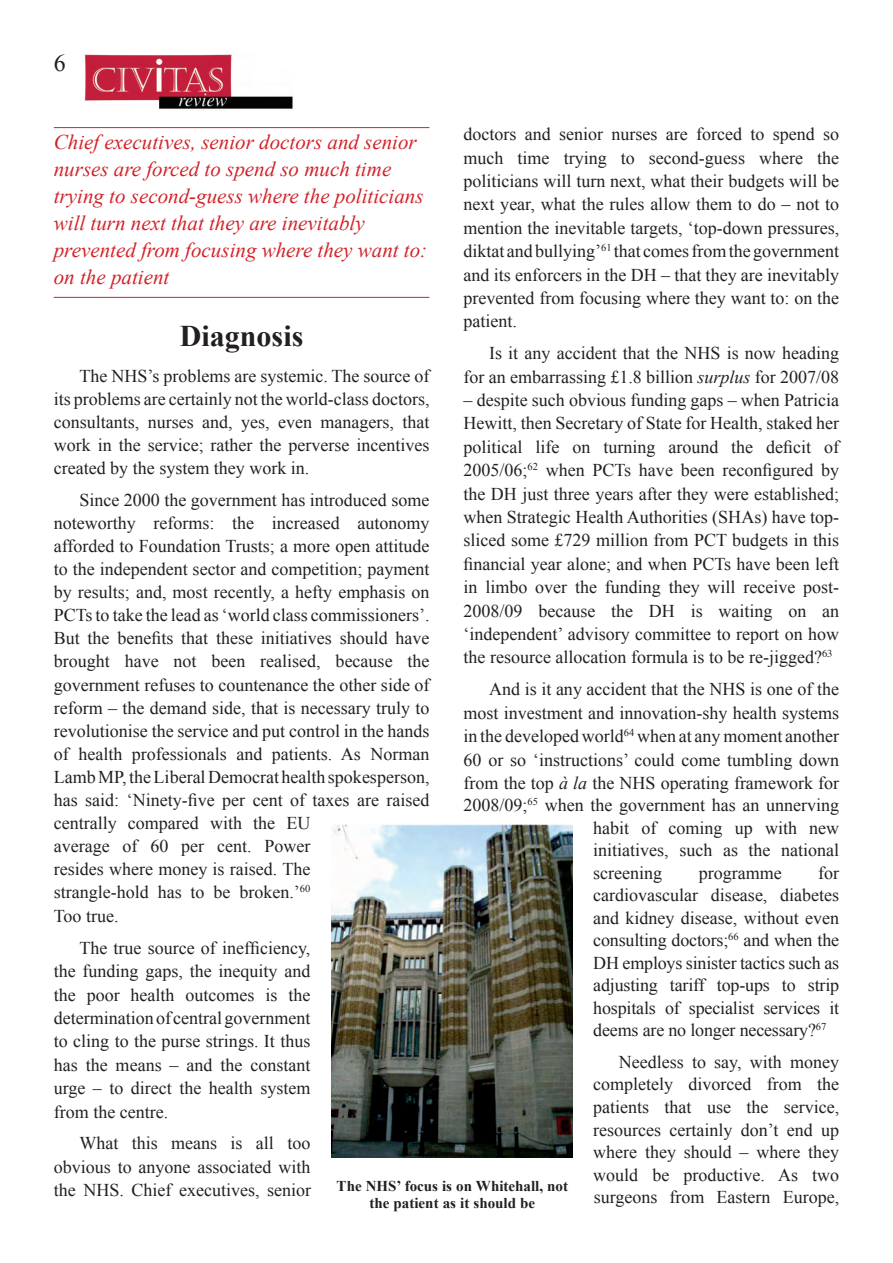
<style>
.page{position:relative;width:893px;height:1263px;background:#fff}
.page>*{position:absolute;margin:0;border:0;box-sizing:border-box;transform-origin:0 0}
.t1{font:700 30px "Times New Roman";color:#231f20}
.t2{font:24px "Times New Roman";color:#231f20}
.t3{font:italic 21px/27px "Times New Roman";color:#d1232a}
.t4{font:18px/23.4px "Times New Roman";color:#231f20;text-align:justify}
.t5{font:700 15px/16.5px "Times New Roman";color:#231f20;text-align:center}
.s1{font-style:italic}
</style>
<div class="page">
<img style="left:85px;top:54px;width:208px;height:55px">
<hr style="left:54px;top:127px;width:375px;height:1px;background:#d1232a">
<hr style="left:54px;top:297px;width:375px;height:1px;background:#d1232a">
<img style="left:331px;top:825px;width:241px;height:333px">
<h2 class="t2" style="left:54px;top:49px;width:13px">6</h2>
<p class="t4" style="left:463px;top:122px;width:377px">doctors and senior nurses are forced to spend so much time trying to second-guess where the politicians will turn next, what their budgets will be next year, what the rules allow them to do – not to mention the inevitable targets, ‘top-down pressures, diktat and bullying’<sup>61</sup> that comes from the government and its enforcers in the DH – that they are inevitably prevented from focusing where they want to: on the patient.</p>
<p class="t4" style="left:463px;top:341px;width:377px;text-align:right">Is it any accident that the NHS is now heading<br>for an embarrassing £1.8 billion <span class="s1">surplus</span> for 2007/08</p>
<p class="t4" style="left:463px;top:388px;width:377px">– despite such obvious funding gaps – when Patricia Hewitt, then Secretary of State for Health, staked her political life on turning around the deficit of 2005/06;<sup>62</sup> when PCTs have been reconfigured by the DH just three years after they were established; when Strategic Health Authorities (SHAs) have top&shy;sliced some £729 million from PCT budgets in this financial year alone; and when PCTs have been left in limbo over the funding they will receive post-2008/09 because the DH is waiting on an ‘independent’ advisory committee to report on how the resource allocation formula is to be re-jigged?<sup>63</sup></p>
<p class="t4" style="left:489px;top:678px;width:351px">And is it any accident that the NHS is one of the</p>
<p class="t4" style="left:463px;top:701px;width:377px">most investment and innovation-shy health systems</p>
<p class="t4" style="left:463px;top:724px;width:377px">in the developed world<sup>64</sup> when at any moment another</p>
<p class="t4" style="left:463px;top:748px;width:377px">60 or so ‘instructions’ could come tumbling down</p>
<p class="t4" style="left:463px;top:771px;width:377px">from the top <span class="s1">à la</span> the NHS operating framework for</p>
<p class="t4" style="left:463px;top:794px;width:377px">2008/09;<sup>65</sup> when the government has an unnerving</p>
<p class="t4" style="left:593px;top:816px;width:247px">habit of coming up with new</p>
<p class="t4" style="left:593px;top:839px;width:247px">initiatives, such as the national</p>
<p class="t4" style="left:593px;top:861px;width:70px">screening</p>
<p class="t4" style="left:698px;top:861px;width:84px">programme</p>
<p class="t3" style="left:54px;top:129px;width:375px">Chief executives, senior doctors and senior nurses are forced to spend so much time trying to second-guess where the politicians will turn next that they are inevitably prevented from focusing where they want to: on the patient</p>
<h1 class="t1" style="left:180px;top:319px;width:125px">Diagnosis</h1>
<p class="t4" style="left:54px;top:364px;width:377px;text-indent:26px">The NHS’s problems are systemic. The source of its problems are certainly not the world-class doctors, consultants, nurses and, yes, even managers, that work in the service; rather the perverse incentives created by the system they work in.</p>
<p class="t4" style="left:54px;top:488px;width:377px;text-align:left;text-indent:26px">Since 2000 the government has introduced some noteworthy reforms: the increased autonomy afforded to Foundation Trusts; a more open attitude to the independent sector and competition; payment by results; and, most recently, a hefty emphasis on PCTs to take the lead as ‘world class commissioners’.<br>But the benefits that these initiatives should have brought have not been realised, because the government refuses to countenance the other side of reform – the demand side, that is necessary truly to revolutionise the service and put control in the hands of health professionals and patients. As Norman Lamb MP, the Liberal Democrat health spokesperson, has said: ‘Ninety-five per cent of taxes are raised centrally compared with the EU<br>average of 60 per cent. Power<br>resides where money is raised. The<br>strangle-hold has to be broken.’<sup>60<br></sup>Too true.</p>
<p class="t4" style="left:54px;top:936px;width:258px;text-indent:26px">The true source of inefficiency, the funding gaps, the inequity and the poor health outcomes is the determination of central government to cling to the purse strings. It thus has the means – and the constant urge – to direct the health system from the centre.</p>
<p class="t4" style="left:54px;top:1132px;width:259px;text-indent:26px">What this means is all too obvious to anyone associated with the NHS. Chief executives, senior</p>
<p class="t4" style="left:593px;top:862px;width:247px;line-height:22.5px;text-indent:225px">for cardiovascular disease, diabetes and kidney disease, without even consulting doctors;<sup>66</sup> and when the DH employs sinister tactics such as adjusting tariff top-ups to strip hospitals of specialist services it deems are no longer necessary?<sup>67</sup></p>
<p class="t4" style="left:593px;top:1050px;width:247px;line-height:22.6px;text-indent:26px">Needless to say, with money completely divorced from the patients that use the service, resources certainly don’t end up where they should – where they would be productive. As two surgeons from Eastern Europe,</p>
<p class="t5" style="left:336px;top:1178px;width:233px">The NHS’ focus is on Whitehall, not the patient as it should be</p>
</div>
